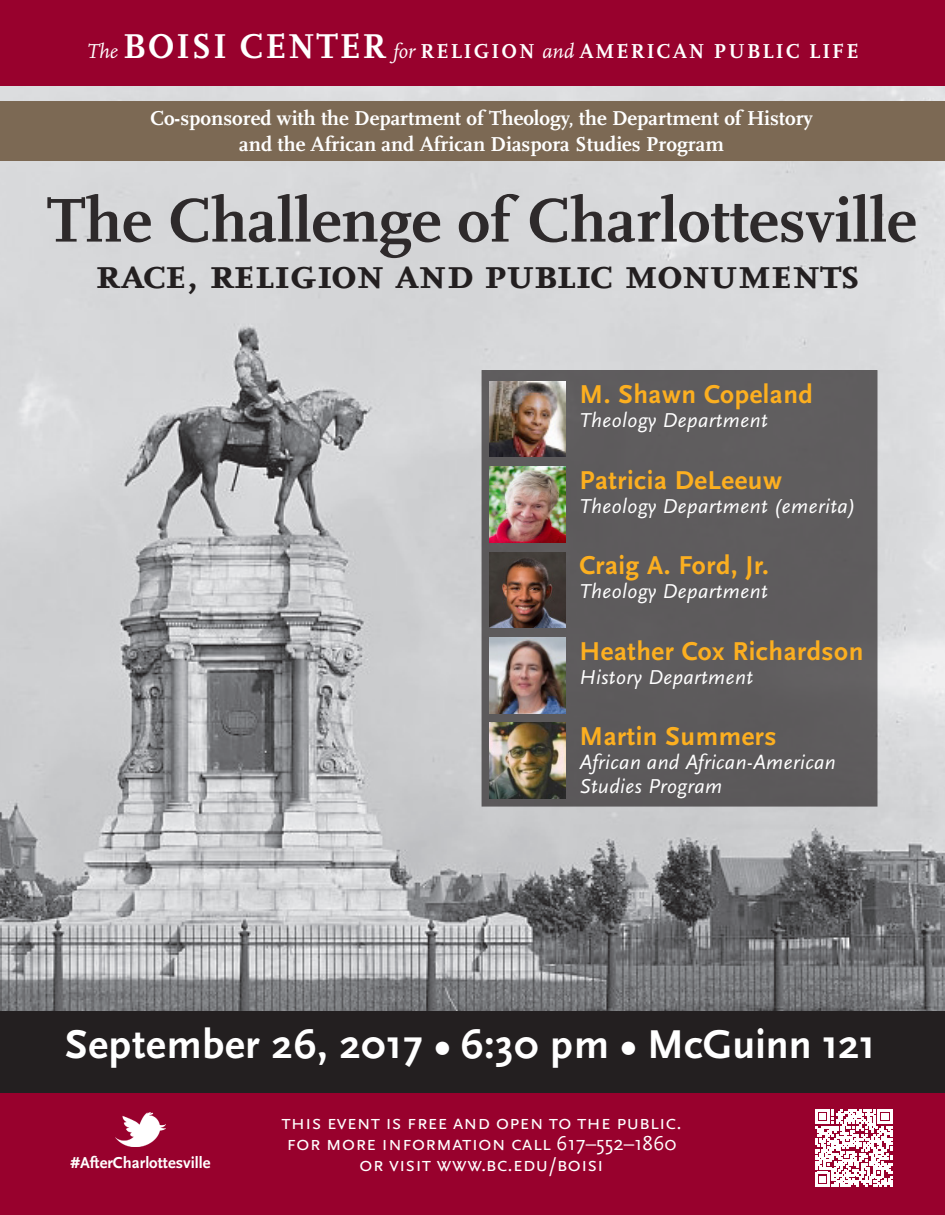
<style>
.page{position:relative;width:945px;height:1215px;background:#fff}
.page>*{position:absolute;margin:0;border:0;box-sizing:border-box;transform-origin:0 0}
.t1{font:700 64.5px "Scala OT";color:#231f20}
.t2{font:700 45px "Scala OT";letter-spacing:-.015em;color:#231f20}
.t3{font:700 42px "Scala Sans OT";letter-spacing:.02em;color:#fff}
.t4{font:700 27px "Scala Sans OT";letter-spacing:.02em;color:#fcaf20}
.t5{font:italic 21px/24px "Scala Sans OT";letter-spacing:.02em;color:#fff}
.t6{font:700 21px/25.2px "Scala OT";color:#fff;text-align:center}
.t7{font:21px "Scala Sans OT";color:#fff}
.t8{font:700 21px "Scala OT";letter-spacing:.1em;color:#fff}
.t9{font:700 16.5px "Scala Sans OT";color:#fff}
.s1{font-weight:400;font-style:italic}
.s2{font-size:36px}
</style>
<div class="page">
<img style="left:0;top:86px;width:945px;height:925px">
<div style="left:0;top:101px;width:945px;height:60px;background:#7c6954"></div>
<div style="left:0;top:1011px;width:945px;height:83px;background:#231f20"></div>
<div style="left:482px;top:371px;width:395px;height:435px;background:#5e5c5d"></div>
<div style="left:482px;top:370px;width:396px;height:437px;border:2px solid #231f20"></div>
<img style="left:490px;top:552px;width:75px;height:76px">
<img style="left:490px;top:638px;width:75px;height:75px">
<img style="left:490px;top:381px;width:75px;height:76px">
<img style="left:490px;top:467px;width:75px;height:75px">
<img style="left:490px;top:723px;width:75px;height:76px">
<div style="left:0;top:1094px;width:945px;height:121px;background:#98012d"></div>
<svg style="left:815px;top:1109px;width:77px;height:78px"></svg>
<div style="left:0;top:0;width:945px;height:86px;background:#98012d"></div>
<img style="left:115px;top:1112px;width:51px;height:35px">
<p class="t8" style="left:86px;top:40px;width:774px"><span class="s1">The</span><span class="s2">BOISI CENTER</span> <span class="s1">for</span> RELIGION <span class="s1">and</span> AMERICAN PUBLIC LIFE</p>
<p class="t6" style="left:150px;top:106px;width:664px">Co-sponsored with the Department of Theology, the Department of History and the African and African Diaspora Studies Program</p>
<h1 class="t1" style="left:47px;top:184px;width:871px">The Challenge of Charlottesville</h1>
<p class="t2" style="left:95px;top:248px;width:766px">race, religion and public monuments</p>
<p class="t4" style="left:580px;top:379px;width:235px">M. Shawn Copeland</p>
<p class="t5" style="left:580px;top:409px;width:190px">Theology Department</p>
<p class="t4" style="left:580px;top:465px;width:204px">Patricia DeLeeuw</p>
<p class="t5" style="left:580px;top:494px;width:278px">Theology Department (emerita)</p>
<p class="t4" style="left:580px;top:550px;width:191px">Craig A. Ford, Jr.</p>
<p class="t5" style="left:580px;top:580px;width:190px">Theology Department</p>
<p class="t4" style="left:580px;top:636px;width:285px">Heather Cox Richardson</p>
<p class="t5" style="left:580px;top:665px;width:175px">History Department</p>
<p class="t4" style="left:580px;top:721px;width:199px">Martin Summers</p>
<p class="t5" style="left:580px;top:750px;width:258px">African and African-American<br>Studies Program</p>
<p class="t3" style="left:65px;top:1021px;width:812px">September 26, 2017 • 6:30 pm • McGuinn 121</p>
<p class="t7" style="left:281px;top:1111px;width:402px">this event is free and open to the public.</p>
<p class="t7" style="left:287px;top:1132px;width:391px">for more information call 617–552–1860</p>
<p class="t9" style="left:71px;top:1154px;width:141px">#AfterCharlottesville</p>
<p class="t7" style="left:359px;top:1153px;width:246px">or visit www.bc.edu/boisi</p>
</div>
